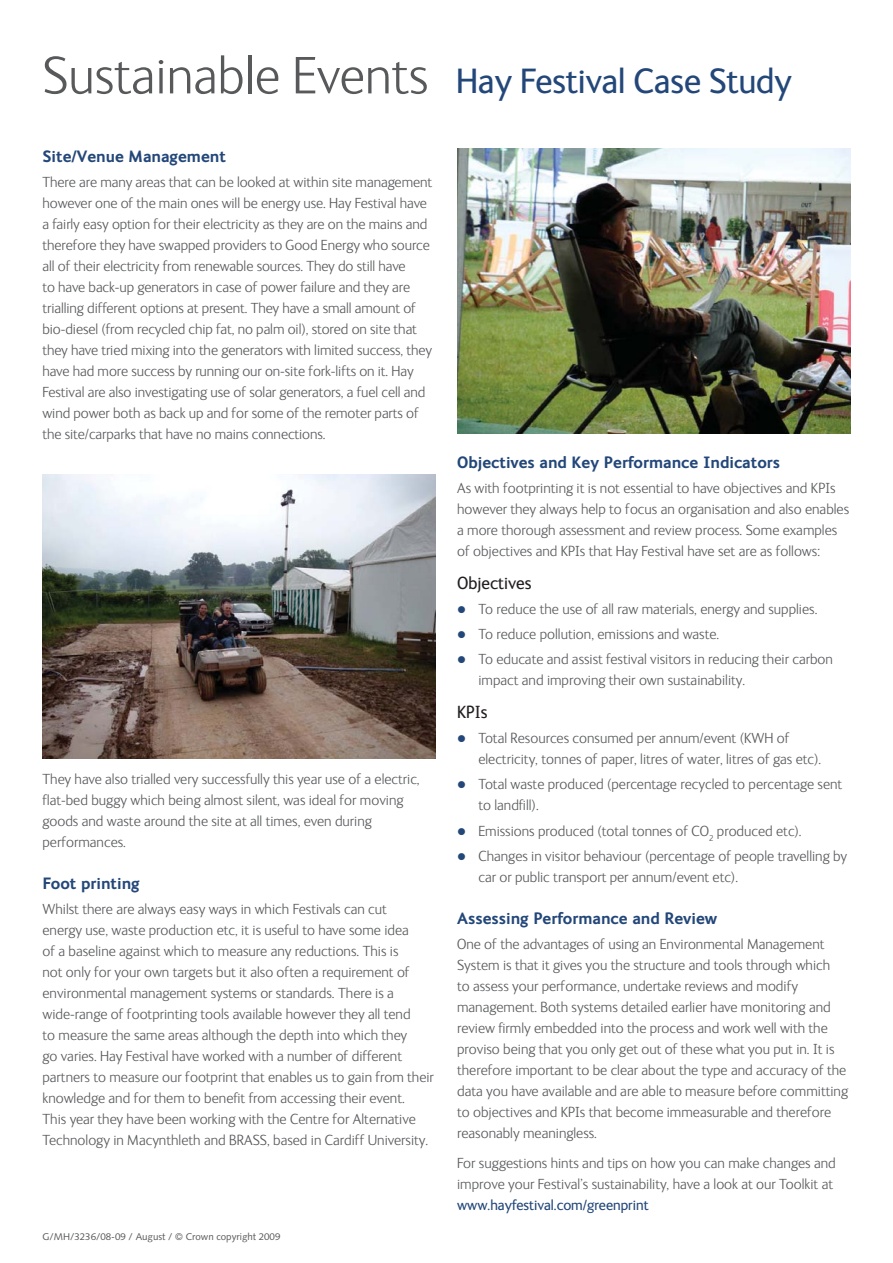
<style>
.page{position:relative;width:893px;height:1263px;background:#fff}
.page>*{position:absolute;margin:0;border:0;box-sizing:border-box;transform-origin:0 0}
.t1{font:36px "FS Ingrid";color:#234779}
.t2{font:18px "FS Ingrid";color:#231f20}
.t3{font:700 16.5px "FS Ingrid";color:#234779}
.t4{font:300 15px/21px "FS Ingrid";color:#58595b}
.t5{font:15px "FS Ingrid";color:#234779}
.t6{font:9.75px "Syntax";color:#58595b}
.s1{font-weight:300;font-size:54px;color:#58595b}
.s2{color:#234779}
</style>
<div class="page">
<img style="left:457px;top:149px;width:393px;height:285px">
<img style="left:42px;top:474px;width:394px;height:285px">
<h1 class="t1" style="left:42px;top:68px;width:751px"><span class="s1">Sustainable Events</span> Hay Festival Case Study</h1>
<p class="t3" style="left:42px;top:150px;width:185px">Site/Venue Management</p>
<p class="t4" style="left:42px;top:173px;width:391px">There are many areas that can be looked at within site management however one of the main ones will be energy use. Hay Festival have a fairly easy option for their electricity as they are on the mains and therefore they have swapped providers to Good Energy who source all of their electricity from renewable sources. They do still have<br>to have back-up generators in case of power failure and they are trialling different options at present. They have a small amount of bio-diesel (from recycled chip fat, no palm oil), stored on site that they have tried mixing into the generators with limited success, they have had more success by running our on-site fork-lifts on it. Hay Festival are also investigating use of solar generators, a fuel cell and wind power both as back up and for some of the remoter parts of the site/carparks that have no mains connections.</p>
<p class="t4" style="left:42px;top:770px;width:379px">They have also trialled very successfully this year use of a electric, flat-bed buggy which being almost silent, was ideal for moving goods and waste around the site at all times, even during performances.</p>
<p class="t3" style="left:42px;top:877px;width:99px">Foot printing</p>
<p class="t4" style="left:42px;top:900px;width:393px">Whilst there are always easy ways in which Festivals can cut<br>energy use, waste production etc, it is useful to have some idea<br>of a baseline against which to measure any reductions. This is<br>not only for your own targets but it also often a requirement of environmental management systems or standards. There is a wide-range of footprinting tools available however they all tend<br>to measure the same areas although the depth into which they<br>go varies. Hay Festival have worked with a number of different partners to measure our footprint that enables us to gain from their knowledge and for them to benefit from accessing their event.<br>This year they have been working with the Centre for Alternative Technology in Macynthleth and BRASS, based in Cardiff University.</p>
<p class="t6" style="left:42px;top:1233px;width:239px">G/MH/3236/08-09 / August / © Crown copyright 2009</p>
<p class="t3" style="left:457px;top:456px;width:325px">Objectives and Key Performance Indicators</p>
<p class="t4" style="left:457px;top:479px;width:393px">As with footprinting it is not essential to have objectives and KPIs however they always help to focus an organisation and also enables a more thorough assessment and review process. Some examples of objectives and KPIs that Hay Festival have set are as follows:</p>
<p class="t2" style="left:457px;top:576px;width:76px">Objectives</p>
<p class="t4" style="left:457px;top:600px;width:362px"><span class="s2">●</span> To reduce the use of all raw materials, energy and supplies.</p>
<p class="t4" style="left:457px;top:625px;width:264px"><span class="s2">●</span> To reduce pollution, emissions and waste.</p>
<p class="t4" style="left:478px;top:650px;width:356px;text-indent:-21px"><span class="s2">●</span> To educate and assist festival visitors in reducing their carbon impact and improving their own sustainability.</p>
<p class="t2" style="left:457px;top:705px;width:32px">KPIs</p>
<p class="t4" style="left:478px;top:729px;width:344px;text-indent:-21px"><span class="s2">●</span> Total Resources consumed per annum/event (KWH of electricity, tonnes of paper, litres of water, litres of gas etc).</p>
<p class="t4" style="left:478px;top:775px;width:365px;text-indent:-21px"><span class="s2">●</span> Total waste produced (percentage recycled to percentage sent to landfill).</p>
<p class="t4" style="left:457px;top:822px;width:346px"><span class="s2">●</span> Emissions produced (total tonnes of CO<sub>2</sub> produced etc).</p>
<p class="t4" style="left:478px;top:847px;width:370px;text-indent:-21px"><span class="s2">●</span> Changes in visitor behaviour (percentage of people travelling by car or public transport per annum/event etc).</p>
<p class="t3" style="left:457px;top:912px;width:262px">Assessing Performance and Review</p>
<p class="t4" style="left:457px;top:935px;width:392px">One of the advantages of using an Environmental Management System is that it gives you the structure and tools through which<br>to assess your performance, undertake reviews and modify management. Both systems detailed earlier have monitoring and review firmly embedded into the process and work well with the proviso being that you only get out of these what you put in. It is therefore important to be clear about the type and accuracy of the data you have available and are able to measure before committing to objectives and KPIs that become immeasurable and therefore reasonably meaningless.</p>
<p class="t4" style="left:457px;top:1154px;width:380px">For suggestions hints and tips on how you can make changes and improve your Festival’s sustainability, have a look at our Toolkit at</p>
<p class="t5" style="left:457px;top:1199px;width:193px">www.hayfestival.com/greenprint</p>
</div>
